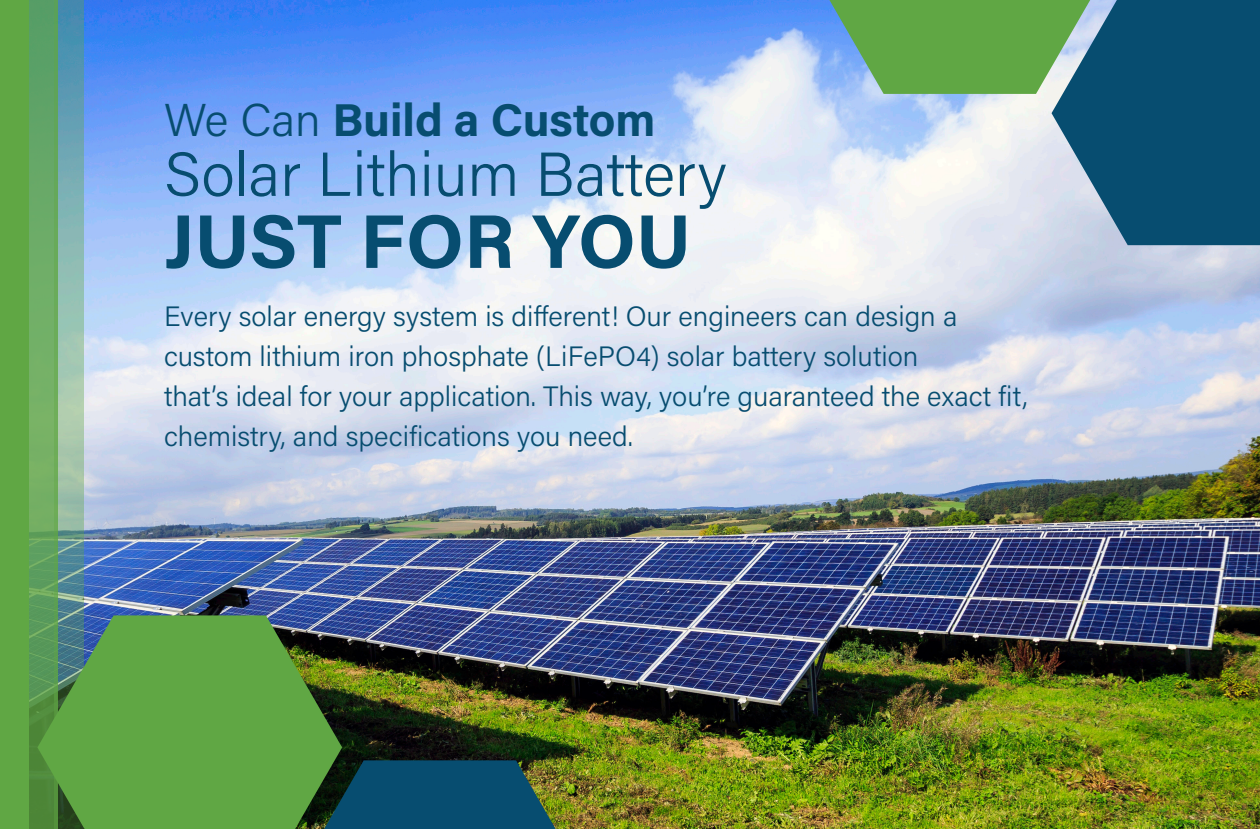
<style>
.page{position:relative;width:1260px;height:829px;background:#fff}
.page>*{position:absolute;margin:0;border:0;box-sizing:border-box;transform-origin:0 0}
.t1{font:700 76px "Acumin Pro";letter-spacing:-.005em;color:#074d70}
.t2{font:300 62px "Acumin Pro";color:#074d70}
.t3{font:700 46px "Acumin Pro";letter-spacing:-.005em;color:#074d70}
.t4{font:300 28px/40px "Acumin Pro";color:#074d70}
.s1{font-weight:300}
</style>
<div class="page">
<img style="left:84px;top:0;width:1176px;height:829px">
<svg style="left:84px;top:604px;width:266px;height:225px;background:#5a9748"></svg>
<svg style="left:28px;top:0;width:26px;height:829px;background:#63a35c"></svg>
<svg style="left:54px;top:0;width:30px;height:829px;background:#70a588"></svg>
<div style="left:0;top:0;width:28px;height:829px;background:#60a744"></div>
<svg style="left:1044px;top:0;width:216px;height:252px;background:#286383"></svg>
<svg style="left:800px;top:0;width:320px;height:100px;background:#6da87e"></svg>
<img style="left:280px;top:749px;width:320px;height:80px">
<p class="t3" style="left:164px;top:87px;width:493px"><span class="s1">We Can</span> Build a Custom</p>
<p class="t2" style="left:164px;top:131px;width:564px">Solar Lithium Battery</p>
<p class="t1" style="left:164px;top:188px;width:528px">JUST FOR YOU</p>
<p class="t4" style="left:164px;top:295px;width:865px">Every solar energy system is different! Our engineers can design a custom lithium iron phosphate (LiFePO4) solar battery solution<br>that’s ideal for your application. This way, you’re guaranteed the exact fit, chemistry, and specifications you need.</p>
</div>
